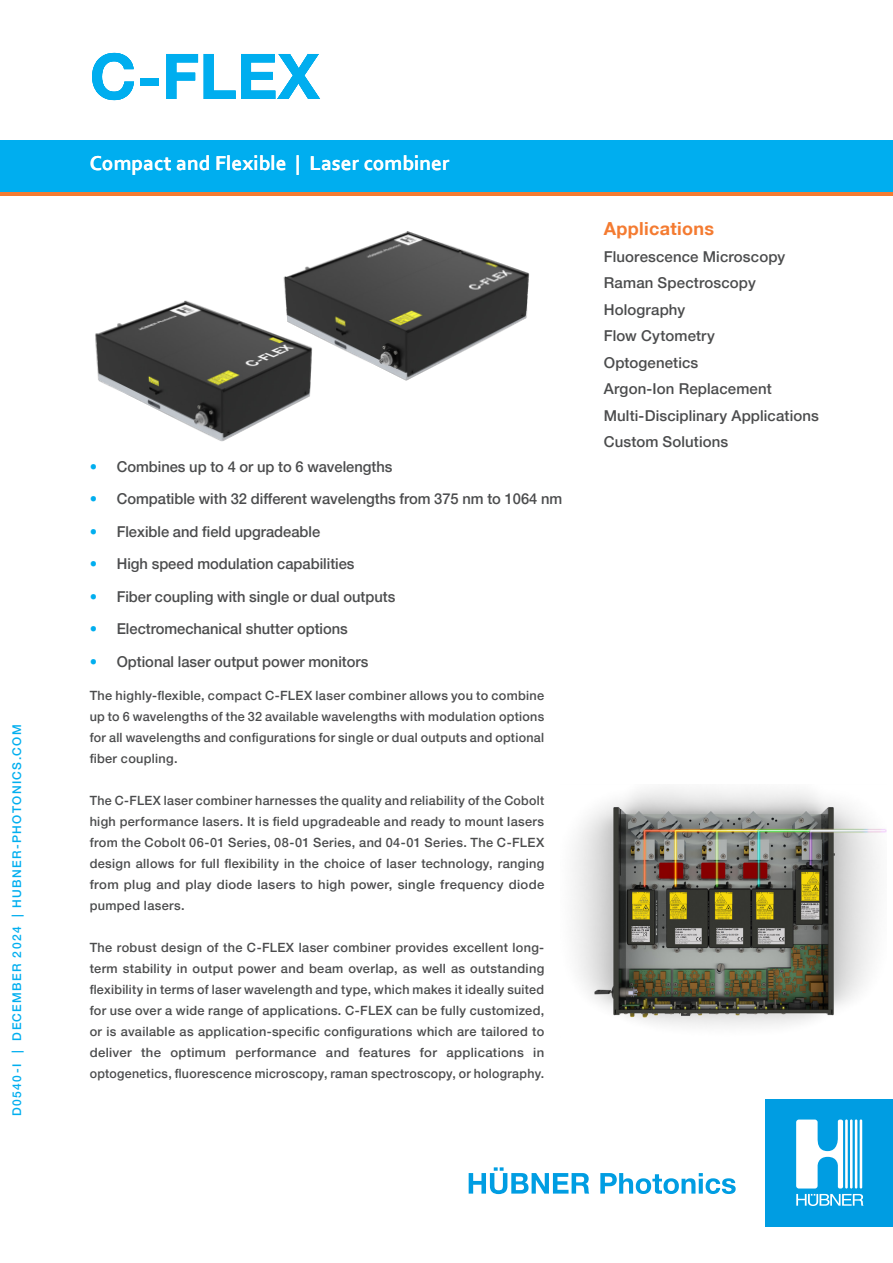
<style>
.page{position:relative;width:893px;height:1263px;background:#fff}
.page>*{position:absolute;margin:0;border:0;box-sizing:border-box;transform-origin:0 0}
.t1{font:700 63px "Helvetica Neue LT";color:#00aeef}
.Allmänt_styckeformat{font:700 21px "Corbel";letter-spacing:.005em;color:#fff}
.NEU_Fließtext{font:700 18px "Helvetica Neue LT";letter-spacing:.015em;color:#f47b31}
.NEU_Fließtext-2{font:500 15px "Helvetica Neue LT";color:#4b4c4d}
.NEU_Fließtext-3{font:500 12.75px/21px "Helvetica Neue LT";letter-spacing:.025em;color:#4b4c4d;text-align:justify}
.t2{font:500 12px "Helvetica Neue LT";letter-spacing:.115em;color:#00aeef}
.s1{color:#00aeef}
</style>
<div class="page">
<div style="left:765px;top:1099px;width:128px;height:127px;background:#009de2"></div>
<hr style="left:845px;top:1119px;width:3px;height:69px;background:#fff">
<hr style="left:850px;top:1119px;width:2px;height:69px;background:#fff">
<hr style="left:855px;top:1119px;width:2px;height:69px;background:#fff">
<hr style="left:860px;top:1119px;width:2px;height:69px;background:#fff">
<svg style="left:796px;top:1119px;width:47px;height:69px"></svg>
<svg style="left:796px;top:1194px;width:67px;height:12px"></svg>
<svg style="left:469px;top:1167px;width:120px;height:27px"></svg>
<svg style="left:600px;top:1173px;width:136px;height:21px"></svg>
<div style="left:0;top:191px;width:893px;height:5px;background:#f47b31"></div>
<div style="left:0;top:140px;width:893px;height:51px;background:#00aeef"></div>
<img style="left:283px;top:231px;width:247px;height:150px">
<img style="left:573px;top:787px;width:314px;height:240px">
<img style="left:95px;top:289px;width:255px;height:153px">
<p class="t2" style="left:10px;top:1116px;width:393px;rotate:-90deg">D0540-I | DECEMBER 2024 | HUBNER-PHOTONICS.COM</p>
<p class="t1" style="left:90px;top:38px;width:231px">C-FLEX</p>
<p class="Allmänt_styckeformat" style="left:90px;top:150px;width:361px">Compact and Flexible | Laser combiner</p>
<p class="NEU_Fließtext-2" style="left:90px;top:457px;width:304px"><span class="s1">•</span> Combines up to 4 or up to 6 wavelengths</p>
<p class="NEU_Fließtext-2" style="left:90px;top:490px;width:474px"><span class="s1">•</span> Compatible with 32 different wavelengths from 375 nm to 1064 nm</p>
<p class="NEU_Fließtext-2" style="left:90px;top:522px;width:232px"><span class="s1">•</span> Flexible and field upgradeable</p>
<p class="NEU_Fließtext-2" style="left:90px;top:555px;width:266px"><span class="s1">•</span> High speed modulation capabilities</p>
<p class="NEU_Fließtext-2" style="left:90px;top:587px;width:307px"><span class="s1">•</span> Fiber coupling with single or dual outputs</p>
<p class="NEU_Fließtext-2" style="left:90px;top:620px;width:260px"><span class="s1">•</span> Electromechanical shutter options</p>
<p class="NEU_Fließtext-2" style="left:90px;top:652px;width:280px"><span class="s1">•</span> Optional laser output power monitors</p>
<p class="NEU_Fließtext-3" style="left:90px;top:685px;width:456px">The highly-flexible, compact C-FLEX laser combiner allows you to combine up to 6 wavelengths of the 32 available wavelengths with modulation options for all wavelengths and configurations for single or dual outputs and optional fiber coupling.</p>
<p class="NEU_Fließtext-3" style="left:90px;top:790px;width:456px">The C-FLEX laser combiner harnesses the quality and reliability of the Cobolt high performance lasers. It is field upgradeable and ready to mount lasers from the Cobolt 06-01 Series, 08-01 Series, and 04-01 Series. The C-FLEX design allows for full flexibility in the choice of laser technology, ranging from plug and play diode lasers to high power, single frequency diode pumped lasers.</p>
<p class="NEU_Fließtext-3" style="left:90px;top:937px;width:456px">The robust design of the C-FLEX laser combiner provides excellent long&shy;term stability in output power and beam overlap, as well as outstanding flexibility in terms of laser wavelength and type, which makes it ideally suited for use over a wide range of applications. C-FLEX can be fully customized, or is available as application-specific configurations which are tailored to deliver the optimum performance and features for applications in optogenetics, fluorescence microscopy, raman spectroscopy, or holography.</p>
<p class="NEU_Fließtext" style="left:604px;top:218px;width:112px">Applications</p>
<p class="NEU_Fließtext-2" style="left:604px;top:247px;width:183px">Fluorescence Microscopy</p>
<p class="NEU_Fließtext-2" style="left:604px;top:274px;width:153px">Raman Spectroscopy</p>
<p class="NEU_Fließtext-2" style="left:604px;top:300px;width:83px">Holography</p>
<p class="NEU_Fließtext-2" style="left:604px;top:327px;width:113px">Flow Cytometry</p>
<p class="NEU_Fließtext-2" style="left:604px;top:353px;width:96px">Optogenetics</p>
<p class="NEU_Fließtext-2" style="left:604px;top:380px;width:169px">Argon-Ion Replacement</p>
<p class="NEU_Fließtext-2" style="left:604px;top:406px;width:217px">Multi-Disciplinary Applications</p>
<p class="NEU_Fließtext-2" style="left:604px;top:433px;width:126px">Custom Solutions</p>
</div>
